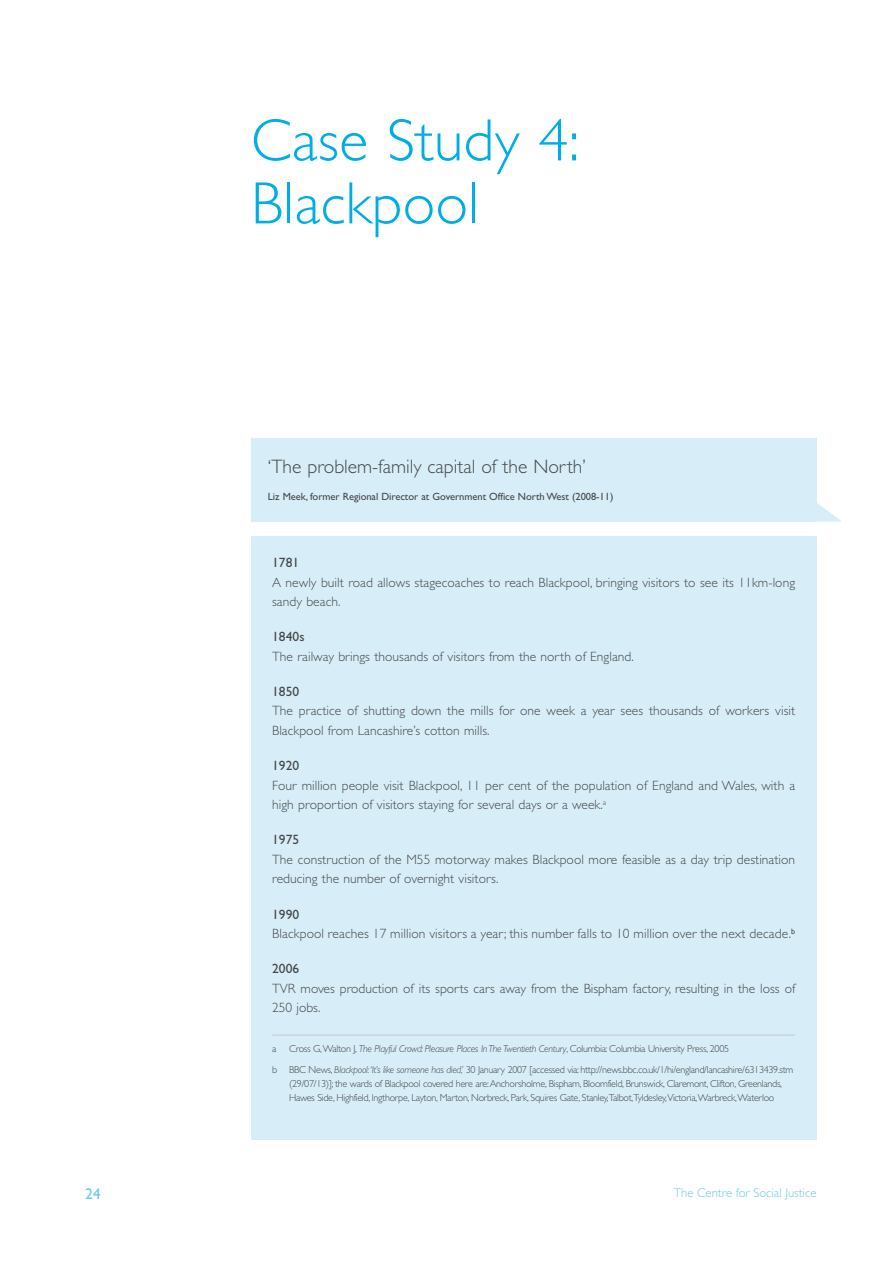
<style>
.page{position:relative;width:893px;height:1263px;background:#fff}
.page>*{position:absolute;margin:0;border:0;box-sizing:border-box;transform-origin:0 0}
.Chapter_Header{font:300 60px/63px "Gill Sans Std";letter-spacing:.005em;color:#00aee6}
.polling_text{font:300 19.5px "Gill Sans Std";color:#464748}
.t1{font:15.75px "Gill Sans Std";color:#6fc8ef}
.Case_box{font:300 13.5px/19.5px "Gill Sans Std";letter-spacing:.005em;color:#464748}
.Case_box_subhead{font:13.5px "Gill Sans Std";letter-spacing:.005em;color:#464748}
.t2{font:300 12.75px "Gill Sans Std";color:#6fc8ef}
.Quote_reference{font:10.5px "Gill Sans Std";letter-spacing:-.005em;color:#464748}
.Footnote{font:300 10.2px/14.2px "Gill Sans Std";letter-spacing:-.03em;color:#464748;text-align:center}
.s1{font-style:italic}
</style>
<div class="page">
<svg style="left:816px;top:443px;width:26px;height:79px"></svg>
<div style="left:251px;top:438px;width:565px;height:84px;background:#d7eef9"></div>
<div style="left:251px;top:536px;width:565px;height:604px;background:#d7eef9"></div>
<hr style="left:272px;top:1035px;width:523px;height:1px;background:#c7c8ca">
<p class="Chapter_Header" style="left:251px;top:109px;width:330px">Case Study 4:<br>Blackpool</p>
<p class="polling_text" style="left:268px;top:455px;width:320px">‘The problem-family capital of the North’</p>
<p class="Quote_reference" style="left:268px;top:490px;width:347px">Liz Meek, former Regional Director at Government Office North West (2008-11)</p>
<p class="Case_box_subhead" style="left:272px;top:555px;width:29px">1781</p>
<p class="Case_box" style="left:272px;top:572px;width:524px">A newly built road allows stagecoaches to reach Blackpool, bringing visitors to see its 11km-long sandy beach.</p>
<p class="Case_box_subhead" style="left:272px;top:629px;width:34px">1840s</p>
<p class="Case_box" style="left:272px;top:647px;width:363px">The railway brings thousands of visitors from the north of England.</p>
<p class="Case_box_subhead" style="left:272px;top:684px;width:29px">1850</p>
<p class="Case_box" style="left:272px;top:701px;width:525px">The practice of shutting down the mills for one week a year sees thousands of workers visit<br>Blackpool from Lancashire’s cotton mills.</p>
<p class="Case_box_subhead" style="left:272px;top:758px;width:29px">1920</p>
<p class="Case_box" style="left:272px;top:776px;width:524px">Four million people visit Blackpool, 11 per cent of the population of England and Wales, with a high proportion of visitors staying for several days or a week.<sup>a</sup></p>
<p class="Case_box_subhead" style="left:272px;top:832px;width:29px">1975</p>
<p class="Case_box" style="left:272px;top:850px;width:525px">The construction of the M55 motorway makes Blackpool more feasible as a day trip destination reducing the number of overnight visitors.</p>
<p class="Case_box_subhead" style="left:272px;top:906px;width:29px">1990</p>
<p class="Case_box" style="left:272px;top:924px;width:524px">Blackpool reaches 17 million visitors a year; this number falls to 10 million over the next decade.<sup>b</sup></p>
<p class="Case_box_subhead" style="left:272px;top:961px;width:29px">2006</p>
<p class="Case_box" style="left:272px;top:979px;width:525px">TVR moves production of its sports cars away from the Bispham factory, resulting in the loss of<br>250 jobs.</p>
<p class="Footnote" style="left:272px;top:1042px;width:6px">a</p>
<p class="Footnote" style="left:289px;top:1042px;width:441px">Cross G, Walton J, <span class="s1">The Playful Crowd: Pleasure Places In The Twentieth Century</span>, Columbia: Columbia University Press, 2005</p>
<p class="Footnote" style="left:272px;top:1062px;width:523px">b BBC News, <span class="s1">Blackpool: ‘It’s like someone has died,’</span> 30 January 2007 [accessed via: http://news.bbc.co.uk/1/hi/england/lancashire/6313439.stm (29/07/13)]; the wards of Blackpool covered here are: Anchorsholme, Bispham, Bloomfield, Brunswick, Claremont, Clifton, Greenlands,<br>Hawes Side, Highfield, Ingthorpe, Layton, Marton, Norbreck, Park, Squires Gate, Stanley,Talbot,Tyldesley,Victoria, Warbreck, Waterloo</p>
<p class="t1" style="left:85px;top:1185px;width:17px">24</p>
<p class="t2" style="left:674px;top:1186px;width:144px">The Centre for Social Justice</p>
</div>
